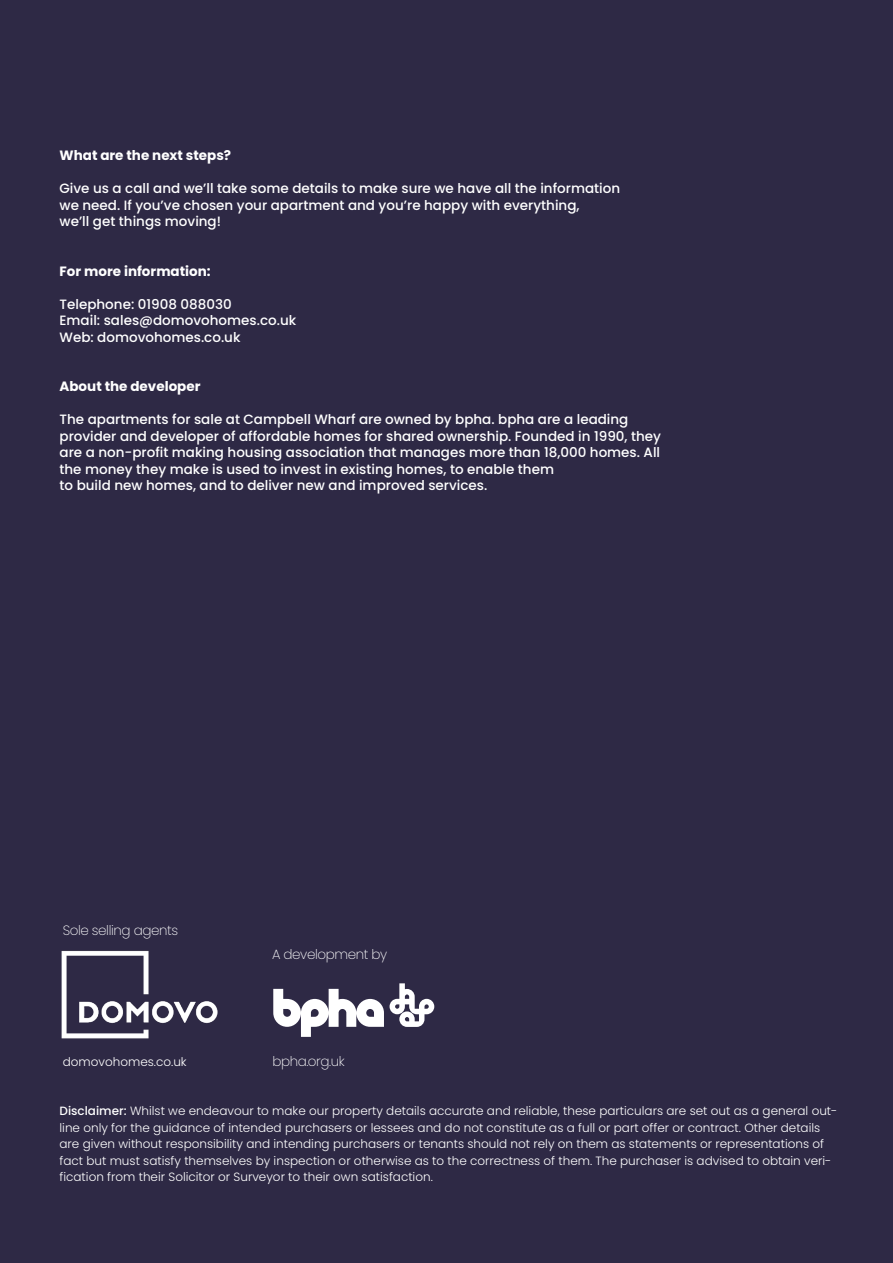
<style>
.page{position:relative;width:893px;height:1263px;background:#2e2945}
.page>*{position:absolute;margin:0;border:0;box-sizing:border-box;transform-origin:0 0}
.t1{font:500 13.5px/16.5px "Poppins";color:#fff}
.t2{font:700 13.5px "Poppins";color:#fff}
.t3{font:200 13.5px "Poppins";letter-spacing:-.03em;color:#fff}
.t4{font:300 12px/16.5px "Poppins";color:#fff}
.s1{font-weight:500}
</style>
<div class="page">
<img style="left:61px;top:950px;width:157px;height:89px">
<svg style="left:273px;top:989px;width:111px;height:48px"></svg>
<svg style="left:390px;top:983px;width:44px;height:44px"></svg>
<p class="t2" style="left:60px;top:147px;width:173px">What are the next steps?</p>
<p class="t1" style="left:60px;top:180px;width:562px">Give us a call and we’ll take some details to make sure we have all the information we need. If you’ve chosen your apartment and you’re happy with everything,<br>we’ll get things moving!</p>
<p class="t2" style="left:60px;top:263px;width:153px">For more information:</p>
<p class="t1" style="left:60px;top:296px;width:238px">Telephone: 01908 088030<br>Email: sales@domovohomes.co.uk<br>Web: domovohomes.co.uk</p>
<p class="t2" style="left:60px;top:378px;width:143px">About the developer</p>
<p class="t1" style="left:60px;top:411px;width:603px">The apartments for sale at Campbell Wharf are owned by bpha. bpha are a leading provider and developer of affordable homes for shared ownership. Founded in 1990, they are a non-profit making housing association that manages more than 18,000 homes. All the money they make is used to invest in existing homes, to enable them<br>to build new homes, and to deliver new and improved services.</p>
<p class="t3" style="left:63px;top:922px;width:117px">Sole selling agents</p>
<p class="t4" style="left:63px;top:1054px;width:125px">domovohomes.co.uk</p>
<p class="t3" style="left:272px;top:947px;width:117px">A development by</p>
<p class="t3" style="left:272px;top:1053px;width:74px">bpha.org.uk</p>
<p class="t4" style="left:60px;top:1103px;width:779px"><span class="s1">Disclaimer:</span> Whilst we endeavour to make our property details accurate and reliable, these particulars are set out as a general out&shy;line only for the guidance of intended purchasers or lessees and do not constitute as a full or part offer or contract. Other details are given without responsibility and intending purchasers or tenants should not rely on them as statements or representations of fact but must satisfy themselves by inspection or otherwise as to the correctness of them. The purchaser is advised to obtain veri&shy;fication from their Solicitor or Surveyor to their own satisfaction.</p>
</div>
